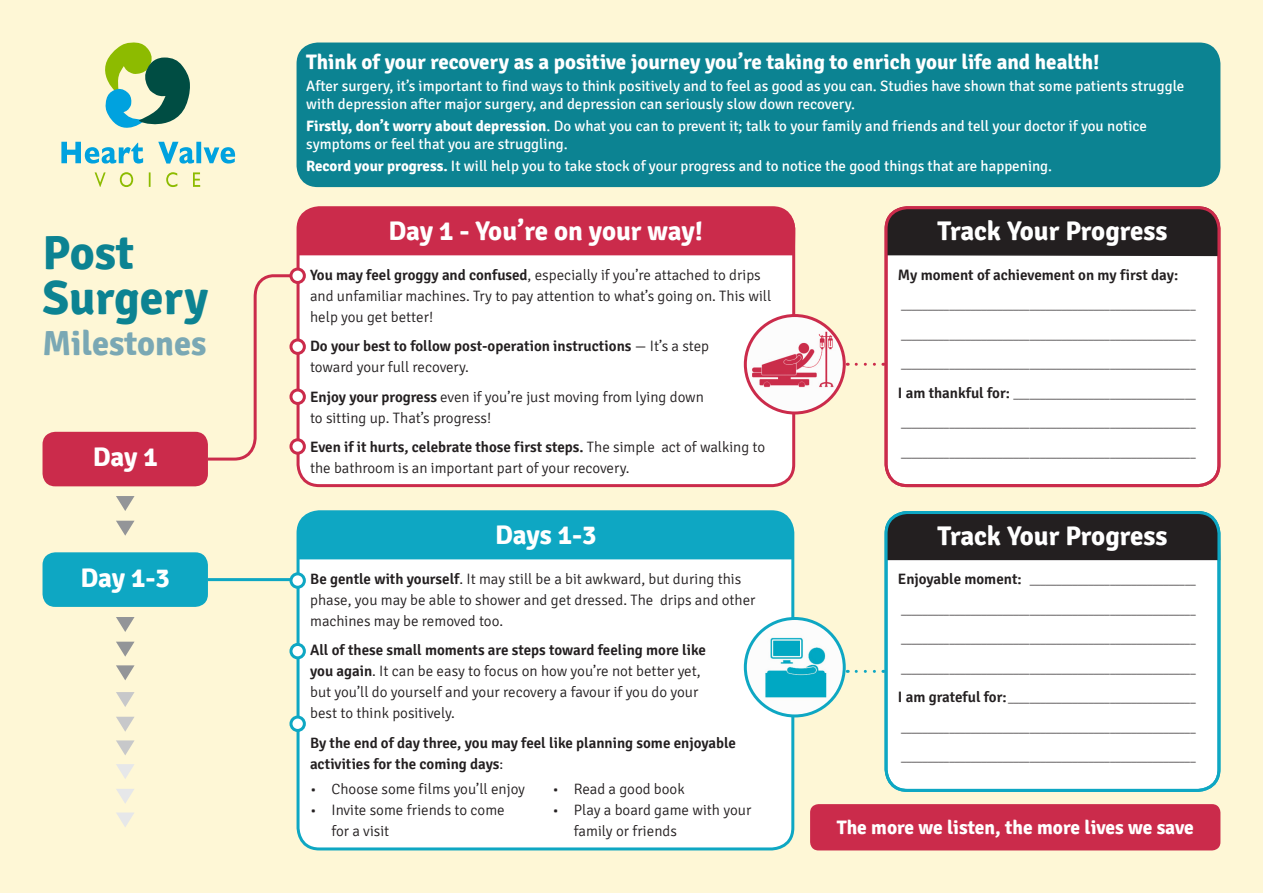
<style>
.page{position:relative;width:1263px;height:893px;background:#fef7d6}
.page>*{position:absolute;margin:0;border:0;box-sizing:border-box;transform-origin:0 0}
.t1{font:700 48px/45px "Signika";color:#0c8392}
.t2{font:700 34.5px "Signika";color:#7aa8b4}
.t3{font:700 27px "Signika";letter-spacing:-.01em;color:#fff}
.t4{font:700 21px "Signika";color:#fff}
.t5{font:700 19.5px "Signika";color:#fff}
.t6{font:300 15px/21px "Signika";color:#231f20}
.t7{font:15px/18px "Signika";color:#fff}
.t8{font:600 15px/21px "Signika";color:#231f20}
.t9{font:300 10.5px "Signika";color:#231f20}
.s1{font-weight:700}
.s2{font-weight:600}
.s3{font-weight:300}
.s4{font-weight:600;font-size:15px}
</style>
<div class="page">
<div style="left:886px;top:512px;width:333px;height:278px;background:#fff;border-radius:21px"></div>
<div style="left:888px;top:511px;width:333px;height:50px;background:#231f20"></div>
<div style="left:886px;top:208px;width:333px;height:278px;background:#fff;border-radius:21px"></div>
<div style="left:298px;top:208px;width:496px;height:278px;background:#fff;border-radius:21px"></div>
<div style="left:297px;top:206px;width:498px;height:281px;border:3px solid #cb2b4b;border-radius:21px"></div>
<div style="left:297px;top:43px;width:923px;height:144px;background:#0c8392;border-radius:21px"></div>
<div style="left:297px;top:206px;width:499px;height:50px;background:#cb2b4b"></div>
<svg style="left:95px;top:172px;width:105px;height:15px"></svg>
<svg style="left:61px;top:42px;width:174px;height:122px"></svg>
<div style="left:298px;top:512px;width:495px;height:337px;background:#fff;border-radius:21px"></div>
<div style="left:297px;top:510px;width:497px;height:340px;border:3px solid #0ea7c3;border-radius:21px"></div>
<div style="left:297px;top:510px;width:497px;height:50px;background:#0ea7c3"></div>
<div style="left:43px;top:432px;width:165px;height:54px;background:#cb2b4b;border-radius:13px"></div>
<div style="left:43px;top:552px;width:165px;height:55px;background:#0ea7c3;border-radius:13px"></div>
<div style="left:291px;top:269px;width:13px;height:13px;background:#fff;border-radius:50%"></div>
<div style="left:289px;top:268px;width:17px;height:16px;border:3px solid #cb2b4b;border-radius:50%"></div>
<svg style="left:291px;top:340px;width:13px;height:13px"></svg>
<div style="left:289px;top:338px;width:17px;height:17px;border:3px solid #cb2b4b;border-radius:50%"></div>
<div style="left:291px;top:390px;width:13px;height:13px;background:#fff;border-radius:50%"></div>
<div style="left:289px;top:389px;width:17px;height:16px;border:3px solid #cb2b4b;border-radius:50%"></div>
<div style="left:291px;top:440px;width:13px;height:13px;background:#fff;border-radius:50%"></div>
<div style="left:289px;top:438px;width:17px;height:17px;border:3px solid #cb2b4b;border-radius:50%"></div>
<div style="left:291px;top:574px;width:13px;height:13px;background:#fff;border-radius:50%"></div>
<div style="left:289px;top:572px;width:17px;height:17px;border:3px solid #0ea7c3;border-radius:50%"></div>
<div style="left:291px;top:644px;width:13px;height:14px;background:#fff;border-radius:50%"></div>
<div style="left:289px;top:643px;width:17px;height:16px;border:3px solid #0ea7c3;border-radius:50%"></div>
<div style="left:291px;top:717px;width:13px;height:13px;background:#fff;border-radius:50%"></div>
<div style="left:289px;top:716px;width:17px;height:16px;border:3px solid #0ea7c3;border-radius:50%"></div>
<svg style="left:205px;top:273px;width:88px;height:188px"></svg>
<svg style="left:116px;top:496px;width:19px;height:15px"></svg>
<svg style="left:116px;top:617px;width:19px;height:15px"></svg>
<svg style="left:116px;top:692px;width:19px;height:15px"></svg>
<svg style="left:116px;top:764px;width:18px;height:15px"></svg>
<svg style="left:116px;top:521px;width:19px;height:15px"></svg>
<svg style="left:116px;top:642px;width:18px;height:15px"></svg>
<svg style="left:116px;top:717px;width:18px;height:15px"></svg>
<svg style="left:116px;top:789px;width:18px;height:14px"></svg>
<svg style="left:116px;top:665px;width:19px;height:15px"></svg>
<svg style="left:116px;top:740px;width:19px;height:15px"></svg>
<svg style="left:116px;top:812px;width:18px;height:15px"></svg>
<hr style="left:208px;top:578px;width:82px;height:3px;background:#0ea7c3">
<div style="left:888px;top:206px;width:332px;height:51px;background:#231f20"></div>
<div style="left:810px;top:804px;width:410px;height:46px;background:#cb2b4b;border-radius:9px"></div>
<img style="left:745px;top:618px;width:99px;height:98px">
<div style="left:744px;top:617px;width:102px;height:100px;border:3px solid #0ea7c3;border-radius:50%"></div>
<img style="left:745px;top:316px;width:99px;height:97px">
<div style="left:744px;top:314px;width:102px;height:100px;border:3px solid #cb2b4b;border-radius:50%"></div>
<svg style="left:856px;top:363px;width:28px;height:3px"></svg>
<svg style="left:856px;top:670px;width:28px;height:3px"></svg>
<div style="left:884px;top:206px;width:336px;height:281px;border:3px solid #cb2b4b;border-radius:21px"></div>
<div style="left:884px;top:511px;width:336px;height:281px;border:3px solid #0ea7c3;border-radius:21px"></div>
<h1 class="t1" style="left:43px;top:231px;width:167px">Post<br>Surgery</h1>
<h2 class="t2" style="left:43px;top:323px;width:165px">Milestones</h2>
<h3 class="t3" style="left:93px;top:441px;width:66px">Day 1</h3>
<h3 class="t3" style="left:81px;top:561px;width:91px">Day 1-3</h3>
<h3 class="t4" style="left:306px;top:49px;width:795px">Think of your recovery as a positive journey you’re taking to enrich your life and health!</h3>
<p class="t7" style="left:306px;top:77px;width:880px">After surgery, it’s important to find ways to think positively and to feel as good as you can. Studies have shown that some patients struggle with depression after major surgery, and depression can seriously slow down recovery.</p>
<p class="t7" style="left:306px;top:117px;width:842px"><span class="s1">Firstly, don’t worry about depression</span>. Do what you can to prevent it; talk to your family and friends and tell your doctor if you notice symptoms or feel that you are struggling.</p>
<p class="t7" style="left:306px;top:158px;width:747px"><span class="s1">Record your progress.</span> It will help you to take stock of your progress and to notice the good things that are happening.</p>
<h3 class="t3" style="left:389px;top:214px;width:316px">Day 1 - You’re on your way!</h3>
<p class="t6" style="left:310px;top:264px;width:463px"><span class="s2">You may feel groggy and confused</span>, especially if you’re attached to drips and unfamiliar machines. Try to pay attention to what’s going on. This will help you get better!</p>
<p class="t8" style="left:310px;top:336px;width:401px">Do your best to follow post-operation instructions <span class="s3">— It’s a step toward your full recovery.</span></p>
<p class="t6" style="left:310px;top:386px;width:395px"><span class="s2">Enjoy your progress</span> even if you’re just moving from lying down to sitting up. That’s progress!</p>
<p class="t6" style="left:310px;top:437px;width:457px"><span class="s2">Even if it hurts, celebrate those first steps.</span> The simple act of walking to the bathroom is an important part of your recovery.</p>
<h3 class="t3" style="left:495px;top:518px;width:103px">Days 1-3</h3>
<p class="t6" style="left:310px;top:568px;width:447px"><span class="s2">Be gentle with yourself</span>. It may still be a bit awkward, but during this phase, you may be able to shower and get dressed. The drips and other machines may be removed too.</p>
<p class="t6" style="left:310px;top:640px;width:397px"><span class="s2">All of these small moments are steps toward feeling more like you again</span>. It can be easy to focus on how you’re not better yet, but you’ll do yourself and your recovery a favour if you do your best to think positively.</p>
<p class="t8" style="left:310px;top:732px;width:427px">By the end of day three, you may feel like planning some enjoyable activities for the coming days<span class="s3">:</span></p>
<p class="t6" style="left:310px;top:778px;width:216px">• Choose some films you’ll enjoy</p>
<p class="t6" style="left:553px;top:778px;width:134px">• Read a good book</p>
<p class="t6" style="left:310px;top:799px;width:196px">• Invite some friends to come</p>
<p class="t6" style="left:553px;top:799px;width:200px">• Play a board game with your</p>
<p class="t6" style="left:331px;top:820px;width:59px">for a visit</p>
<p class="t6" style="left:574px;top:820px;width:105px">family or friends</p>
<h3 class="t3" style="left:937px;top:214px;width:231px">Track Your Progress</h3>
<p class="t8" style="left:898px;top:264px;width:282px">My moment of achievement on my first day:</p>
<p class="t9" style="left:901px;top:299px;width:296px">_______________________________________________________</p>
<p class="t9" style="left:901px;top:329px;width:296px">_______________________________________________________</p>
<p class="t9" style="left:901px;top:358px;width:296px">_______________________________________________________</p>
<p class="t9" style="left:898px;top:388px;width:299px"><span class="s4">I am thankful for:</span> __________________________________</p>
<p class="t9" style="left:901px;top:417px;width:296px">_______________________________________________________</p>
<p class="t9" style="left:901px;top:447px;width:296px">_______________________________________________________</p>
<h3 class="t3" style="left:937px;top:519px;width:231px">Track Your Progress</h3>
<p class="t9" style="left:898px;top:574px;width:299px"><span class="s4">Enjoyable moment:</span> _______________________________</p>
<p class="t9" style="left:901px;top:604px;width:296px">_______________________________________________________</p>
<p class="t9" style="left:901px;top:633px;width:296px">_______________________________________________________</p>
<p class="t9" style="left:901px;top:663px;width:296px">_______________________________________________________</p>
<p class="t9" style="left:898px;top:692px;width:299px"><span class="s4">I am grateful for:</span> ___________________________________</p>
<p class="t9" style="left:901px;top:722px;width:296px">_______________________________________________________</p>
<p class="t9" style="left:901px;top:751px;width:296px">_______________________________________________________</p>
<h3 class="t5" style="left:837px;top:816px;width:359px">The more we listen, the more lives we save</h3>
</div>
